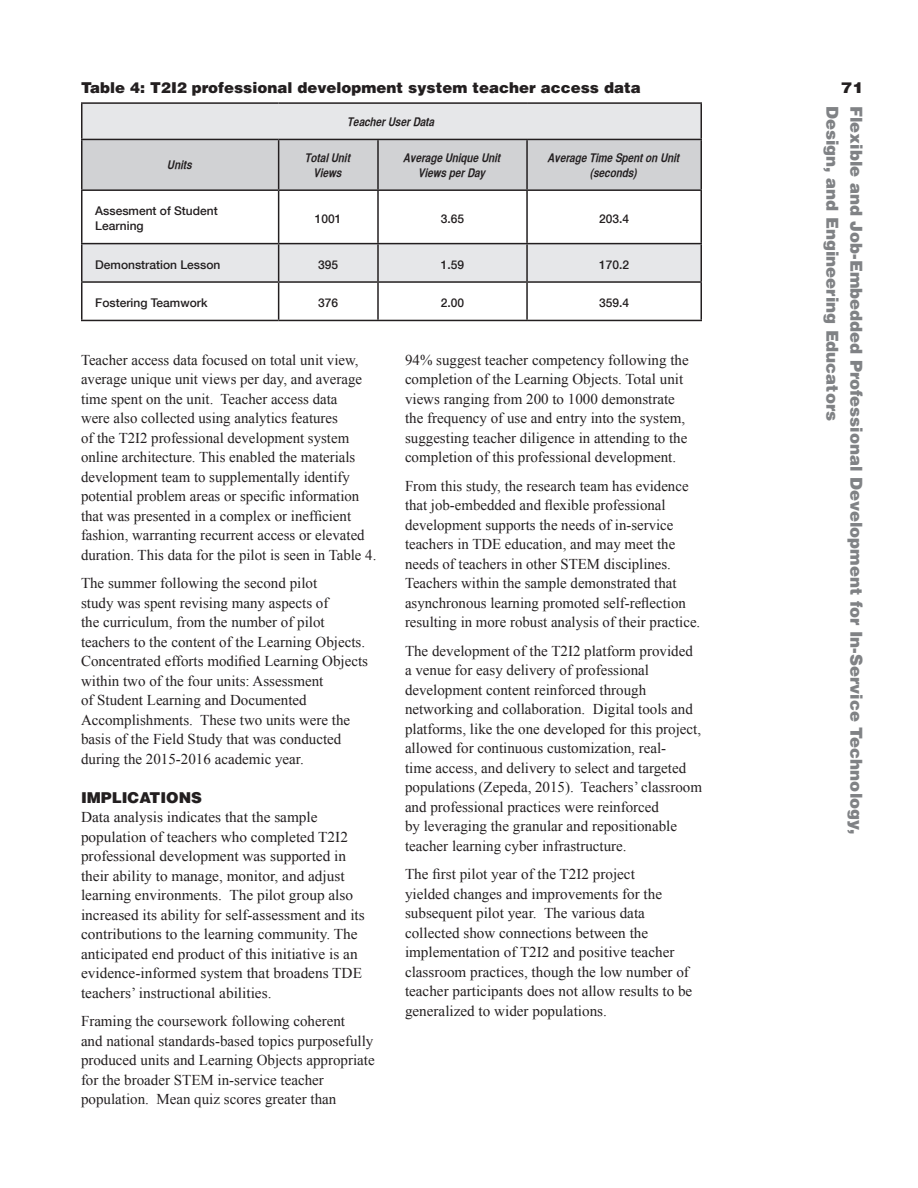
<style>
.page{position:relative;width:918px;height:1188px;background:#fff}
.page>*{position:absolute;margin:0;border:0;box-sizing:border-box;transform-origin:0 0}
.Paragraph_Style_1{font:900 16.5px "Helvetica";color:#808285}
.Paragraph_Style_1-2{font:15px/19.5px "Times New Roman";color:#231f20}
.Paragraph_Style_1-3{font:900 15px "Helvetica";color:#231f20}
.Paragraph_Style_1-4{font:900 15px "Helvetica";color:#231f20;scale:1.15 1}
.Paragraph_Style_1-5{font:500 12px/15px "Helvetica Neue";color:#231f20}
.Paragraph_Style_1-6{font:italic 12px/15px "Helvetica CY Bold";color:#231f20;text-align:center}
</style>
<div class="page">
<svg style="left:82px;top:104px;width:618px;height:177px;fill:#e6e7e9"></svg>
<div style="left:82px;top:140px;width:618px;height:49px;background:#d1d2d4"></div>
<hr style="left:81px;top:191px;width:1px;height:52px;background:#231f20">
<hr style="left:278px;top:191px;width:1px;height:52px;background:#231f20">
<hr style="left:377px;top:191px;width:2px;height:52px;background:#231f20">
<hr style="left:526px;top:191px;width:2px;height:52px;background:#231f20">
<hr style="left:700px;top:191px;width:2px;height:52px;background:#231f20">
<hr style="left:81px;top:283px;width:1px;height:37px;background:#231f20">
<hr style="left:278px;top:283px;width:1px;height:37px;background:#231f20">
<hr style="left:377px;top:283px;width:2px;height:37px;background:#231f20">
<hr style="left:526px;top:283px;width:2px;height:37px;background:#231f20">
<hr style="left:700px;top:283px;width:2px;height:37px;background:#231f20">
<hr style="left:81px;top:102px;width:198px;height:2px;background:#231f20">
<hr style="left:81px;top:104px;width:1px;height:35px;background:#231f20">
<hr style="left:279px;top:102px;width:99px;height:2px;background:#231f20">
<hr style="left:378px;top:102px;width:149px;height:2px;background:#231f20">
<hr style="left:527px;top:102px;width:175px;height:2px;background:#231f20">
<hr style="left:81px;top:139px;width:198px;height:1px;background:#231f20">
<hr style="left:81px;top:140px;width:1px;height:49px;background:#231f20">
<hr style="left:81px;top:189px;width:198px;height:2px;background:#231f20">
<hr style="left:279px;top:139px;width:99px;height:1px;background:#231f20">
<hr style="left:278px;top:140px;width:1px;height:49px;background:#231f20">
<hr style="left:279px;top:189px;width:99px;height:2px;background:#231f20">
<hr style="left:700px;top:104px;width:2px;height:35px;background:#231f20">
<hr style="left:378px;top:139px;width:149px;height:1px;background:#231f20">
<hr style="left:377px;top:140px;width:2px;height:49px;background:#231f20">
<hr style="left:527px;top:139px;width:175px;height:1px;background:#231f20">
<hr style="left:526px;top:140px;width:2px;height:49px;background:#231f20">
<hr style="left:700px;top:140px;width:2px;height:49px;background:#231f20">
<hr style="left:378px;top:189px;width:149px;height:2px;background:#231f20">
<hr style="left:527px;top:189px;width:175px;height:2px;background:#231f20">
<hr style="left:81px;top:243px;width:198px;height:1px;background:#231f20">
<hr style="left:81px;top:244px;width:1px;height:37px;background:#231f20">
<hr style="left:81px;top:281px;width:198px;height:2px;background:#231f20">
<hr style="left:279px;top:243px;width:99px;height:1px;background:#231f20">
<hr style="left:278px;top:244px;width:1px;height:37px;background:#231f20">
<hr style="left:279px;top:281px;width:99px;height:2px;background:#231f20">
<hr style="left:378px;top:243px;width:149px;height:1px;background:#231f20">
<hr style="left:377px;top:244px;width:2px;height:37px;background:#231f20">
<hr style="left:527px;top:243px;width:175px;height:1px;background:#231f20">
<hr style="left:526px;top:244px;width:2px;height:37px;background:#231f20">
<hr style="left:700px;top:244px;width:2px;height:37px;background:#231f20">
<hr style="left:378px;top:281px;width:149px;height:2px;background:#231f20">
<hr style="left:527px;top:281px;width:175px;height:2px;background:#231f20">
<hr style="left:81px;top:320px;width:198px;height:1px;background:#231f20">
<hr style="left:279px;top:320px;width:99px;height:1px;background:#231f20">
<hr style="left:378px;top:320px;width:149px;height:1px;background:#231f20">
<hr style="left:527px;top:320px;width:175px;height:1px;background:#231f20">
<p class="Paragraph_Style_1-3" style="left:81px;top:78px;width:561px">Table 4: T2I2 professional development system teacher access data</p>
<p class="Paragraph_Style_1-4" style="left:841px;top:78px;width:22px">71</p>
<p class="Paragraph_Style_1-6" style="left:348px;top:114px;width:89px">Teacher User Data</p>
<p class="Paragraph_Style_1-6" style="left:168px;top:157px;width:26px">Units</p>
<p class="Paragraph_Style_1-6" style="left:306px;top:150px;width:47px">Total Unit<br>Views</p>
<p class="Paragraph_Style_1-6" style="left:404px;top:150px;width:99px">Average Unique Unit<br>Views per Day</p>
<p class="Paragraph_Style_1-6" style="left:548px;top:150px;width:134px">Average Time Spent on Unit (seconds)</p>
<p class="Paragraph_Style_1-5" style="left:95px;top:203px;width:124px">Assesment of Student<br>Learning</p>
<p class="Paragraph_Style_1-5" style="left:315px;top:210px;width:28px">1001</p>
<p class="Paragraph_Style_1-5" style="left:441px;top:210px;width:25px">3.65</p>
<p class="Paragraph_Style_1-5" style="left:599px;top:210px;width:32px">203.4</p>
<p class="Paragraph_Style_1-5" style="left:95px;top:256px;width:127px">Demonstration Lesson</p>
<p class="Paragraph_Style_1-5" style="left:318px;top:256px;width:22px">395</p>
<p class="Paragraph_Style_1-5" style="left:441px;top:256px;width:25px">1.59</p>
<p class="Paragraph_Style_1-5" style="left:599px;top:256px;width:32px">170.2</p>
<p class="Paragraph_Style_1-5" style="left:95px;top:295px;width:114px">Fostering Teamwork</p>
<p class="Paragraph_Style_1-5" style="left:318px;top:295px;width:22px">376</p>
<p class="Paragraph_Style_1-5" style="left:441px;top:295px;width:25px">2.00</p>
<p class="Paragraph_Style_1-5" style="left:599px;top:295px;width:32px">359.4</p>
<p class="Paragraph_Style_1" style="left:843px;top:106px;width:317px;rotate:90deg">Design, and Engineering Educators</p>
<p class="Paragraph_Style_1" style="left:867px;top:106px;width:730px;rotate:90deg">Flexible and Job-Embedded Professional Development for In-Service Technology,</p>
<p class="Paragraph_Style_1-2" style="left:405px;top:350px;width:285px">94% suggest teacher competency following the completion of the Learning Objects. Total unit views ranging from 200 to 1000 demonstrate the frequency of use and entry into the system, suggesting teacher diligence in attending to the completion of this professional development.</p>
<p class="Paragraph_Style_1-2" style="left:405px;top:476px;width:297px">From this study, the research team has evidence that job-embedded and flexible professional development supports the needs of in-service teachers in TDE education, and may meet the needs of teachers in other STEM disciplines.<br>Teachers within the sample demonstrated that asynchronous learning promoted self-reflection resulting in more robust analysis of their practice.</p>
<p class="Paragraph_Style_1-2" style="left:405px;top:641px;width:299px">The development of the T2I2 platform provided a venue for easy delivery of professional development content reinforced through networking and collaboration. Digital tools and platforms, like the one developed for this project, allowed for continuous customization, real-<br>time access, and delivery to select and targeted populations (Zepeda, 2015). Teachers’ classroom and professional practices were reinforced<br>by leveraging the granular and repositionable teacher learning cyber infrastructure.</p>
<p class="Paragraph_Style_1-2" style="left:405px;top:864px;width:289px">The first pilot year of the T2I2 project<br>yielded changes and improvements for the subsequent pilot year. The various data collected show connections between the implementation of T2I2 and positive teacher classroom practices, though the low number of teacher participants does not allow results to be generalized to wider populations.</p>
<p class="Paragraph_Style_1-2" style="left:81px;top:350px;width:297px">Teacher access data focused on total unit view, average unique unit views per day, and average time spent on the unit. Teacher access data<br>were also collected using analytics features<br>of the T2I2 professional development system online architecture. This enabled the materials development team to supplementally identify potential problem areas or specific information that was presented in a complex or inefficient fashion, warranting recurrent access or elevated duration. This data for the pilot is seen in Table 4.</p>
<p class="Paragraph_Style_1-2" style="left:81px;top:573px;width:289px">The summer following the second pilot<br>study was spent revising many aspects of<br>the curriculum, from the number of pilot teachers to the content of the Learning Objects.<br>Concentrated efforts modified Learning Objects within two of the four units: Assessment<br>of Student Learning and Documented Accomplishments. These two units were the basis of the Field Study that was conducted during the 2015-2016 academic year.</p>
<p class="Paragraph_Style_1-3" style="left:81px;top:787px;width:123px">IMPLICATIONS</p>
<p class="Paragraph_Style_1-2" style="left:81px;top:807px;width:285px">Data analysis indicates that the sample population of teachers who completed T2I2 professional development was supported in their ability to manage, monitor, and adjust learning environments. The pilot group also increased its ability for self-assessment and its contributions to the learning community. The anticipated end product of this initiative is an evidence-informed system that broadens TDE teachers’ instructional abilities.</p>
<p class="Paragraph_Style_1-2" style="left:81px;top:1011px;width:295px">Framing the coursework following coherent<br>and national standards-based topics purposefully produced units and Learning Objects appropriate for the broader STEM in-service teacher population. Mean quiz scores greater than</p>
</div>
